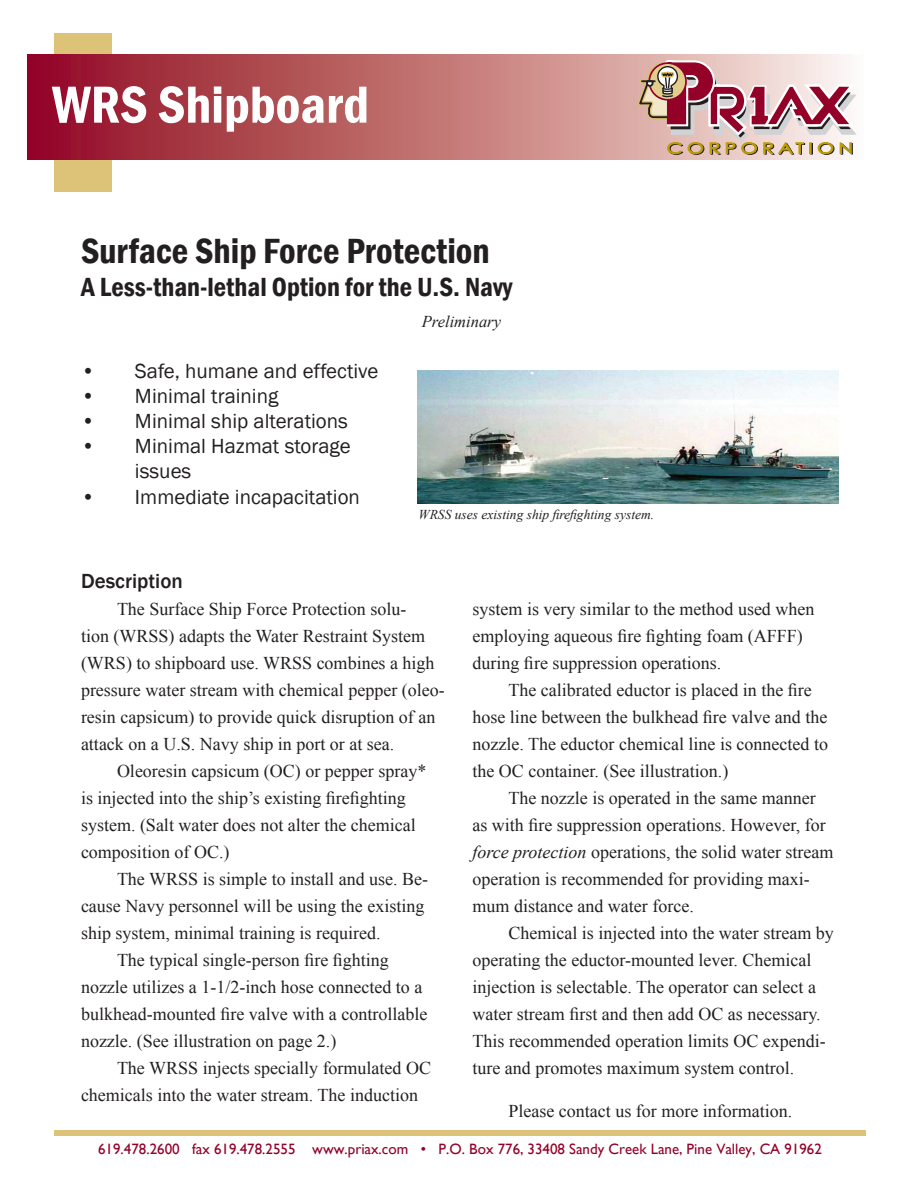
<style>
.page{position:relative;width:918px;height:1188px;background:#fff}
.page>*{position:absolute;margin:0;border:0;box-sizing:border-box;transform-origin:0 0}
.t1{font:600 condensed 54px "Franklin Gothic";color:#fff}
.t2{font:600 condensed 36px "Franklin Gothic";color:#231f20}
.t3{font:600 condensed 27px "Franklin Gothic";color:#231f20}
.t4{font:21px/25.2px "Franklin Gothic";color:#231f20}
.t5{font:500 21px "Franklin Gothic";color:#231f20}
.t6{font:18px/27px "Times New Roman";color:#231f20}
.t7{font:italic 16.5px "Times New Roman";color:#231f20}
.t8{font:15px "Gill Sans";color:#930128}
.t9{font:italic 13.5px "Times New Roman";color:#231f20}
.s1{font-style:italic}
</style>
<div class="page">
<div style="left:54px;top:33px;width:57px;height:159px;background:#dcc377"></div>
<svg style="left:28px;top:54px;width:816px;height:105px;background:#b85e64"></svg>
<svg style="left:638px;top:60px;width:219px;height:95px;background:#cfa5a2"></svg>
<div style="left:54px;top:1130px;width:812px;height:5px;background:#dcc377"></div>
<img style="left:417px;top:370px;width:421px;height:133px">
<h1 class="t1" style="left:52px;top:69px;width:319px">WRS Shipboard</h1>
<h2 class="t2" style="left:81px;top:227px;width:410px">Surface Ship Force Protection</h2>
<h3 class="t3" style="left:81px;top:268px;width:433px">A Less-than-lethal Option for the U.S. Navy</h3>
<p class="t7" style="left:422px;top:310px;width:81px">Preliminary</p>
<p class="t4" style="left:81px;top:358px;width:299px">• Safe, humane and effective</p>
<p class="t4" style="left:81px;top:384px;width:199px">• Minimal training</p>
<p class="t4" style="left:81px;top:409px;width:269px">• Minimal ship alterations</p>
<p class="t4" style="left:135px;top:434px;width:217px;text-indent:-54px">• Minimal Hazmat storage issues</p>
<p class="t4" style="left:81px;top:484px;width:281px">• Immediate incapacitation</p>
<p class="t9" style="left:418px;top:505px;width:237px">WRSS uses existing ship firefighting system.</p>
<p class="t5" style="left:81px;top:568px;width:103px">Description</p>
<p class="t6" style="left:81px;top:596px;width:365px;text-indent:36px">The Surface Ship Force Protection solu-<br>tion (WRSS) adapts the Water Restraint System (WRS) to shipboard use. WRSS combines a high pressure water stream with chemical pepper (oleo&shy;resin capsicum) to provide quick disruption of an attack on a U.S. Navy ship in port or at sea.</p>
<p class="t6" style="left:81px;top:758px;width:347px;text-indent:36px">Oleoresin capsicum (OC) or pepper spray* is injected into the ship’s existing firefighting system. (Salt water does not alter the chemical composition of OC.)</p>
<p class="t6" style="left:117px;top:866px;width:313px">The WRSS is simple to install and use. Be-</p>
<p class="t6" style="left:81px;top:893px;width:345px">cause Navy personnel will be using the existing</p>
<p class="t6" style="left:81px;top:920px;width:301px">ship system, minimal training is required.</p>
<p class="t6" style="left:117px;top:947px;width:273px">The typical single-person fire fighting</p>
<p class="t6" style="left:81px;top:974px;width:343px">nozzle utilizes a 1-1/2-inch hose connected to a</p>
<p class="t6" style="left:81px;top:1001px;width:348px">bulkhead-mounted fire valve with a controllable</p>
<p class="t6" style="left:81px;top:1028px;width:257px">nozzle. (See illustration on page 2.)</p>
<p class="t6" style="left:117px;top:1055px;width:316px">The WRSS injects specially formulated OC</p>
<p class="t6" style="left:81px;top:1082px;width:339px">chemicals into the water stream. The induction</p>
<p class="t6" style="left:472px;top:595px;width:343px">system is very similar to the method used when employing aqueous fire fighting foam (AFFF) during fire suppression operations.</p>
<p class="t6" style="left:472px;top:676px;width:357px;text-indent:36px">The calibrated eductor is placed in the fire hose line between the bulkhead fire valve and the nozzle. The eductor chemical line is connected to the OC container. (See illustration.)</p>
<p class="t6" style="left:472px;top:784px;width:363px;text-indent:36px">The nozzle is operated in the same manner as with fire suppression operations. However, for <span class="s1">force protection</span> operations, the solid water stream operation is recommended for providing maxi&shy;mum distance and water force.</p>
<p class="t6" style="left:472px;top:919px;width:363px;text-indent:36px">Chemical is injected into the water stream by operating the eductor-mounted lever. Chemical injection is selectable. The operator can select a water stream first and then add OC as necessary.<br>This recommended operation limits OC expendi&shy;ture and promotes maximum system control.</p>
<p class="t6" style="left:508px;top:1097px;width:285px">Please contact us for more information.</p>
<p class="t8" style="left:98px;top:1140px;width:725px">619.478.2600 fax 619.478.2555 www.priax.com • P.O. Box 776, 33408 Sandy Creek Lane, Pine Valley, CA 91962</p>
</div>
